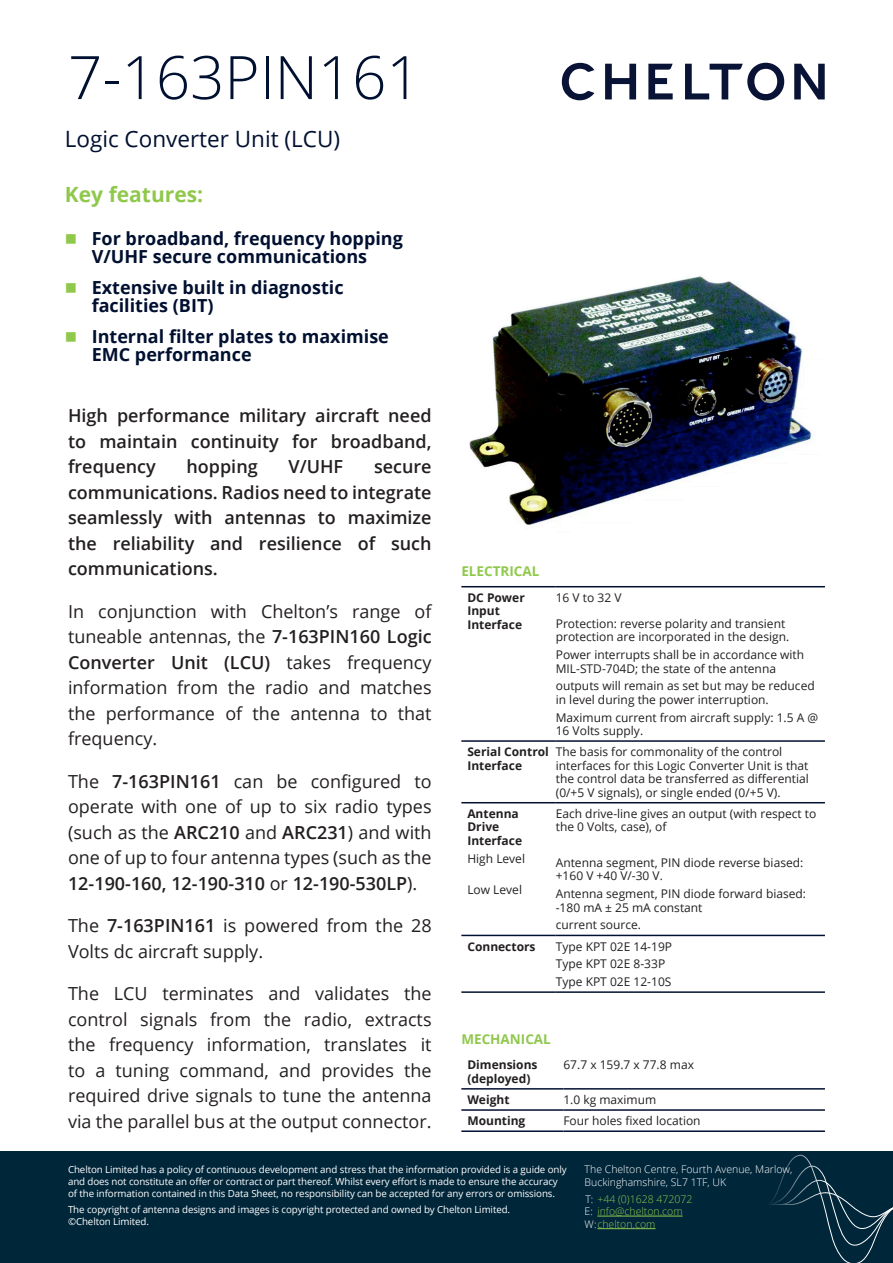
<style>
.page{position:relative;width:893px;height:1263px;background:#fff}
.page>*{position:absolute;margin:0;border:0;box-sizing:border-box;transform-origin:0 0}
.Heading_code_1{font:300 60px "Open Sans";color:#001030}
.Sub_Header_Descripti{font:22.5px "Open Sans";color:#001030}
.Key_features{font:700 21px "Open Sans";color:#90c84c}
.Body_1{font:18px/25.5px "Open Sans";color:#231f20;text-align:justify}
.intro_body{font:600 18px/25.5px "Open Sans";color:#231f20;text-align:justify}
.t1{font:700 18px/18px "Open Sans";color:#001030}
.Table_headers{font:700 13.5px "Open Sans";color:#90c84c}
.Bullets{font:700 13.5px "Open Sans";color:#90c84c}
.Table_reg{font:12px/13.5px "Open Sans";color:#231f20}
.Table_bold{font:700 12px/13.5px "Open Sans";color:#231f20}
.t2{font:300 10.5px/12.6px "Open Sans";color:#fff}
.t3{font:300 10.5px/12.6px "Open Sans";color:#90c84c}
.t4{font:9.75px/12px "Open Sans";letter-spacing:-.01em;color:#fff}
.s1{font-weight:600}
.s2{color:#fff}
</style>
<div class="page">
<img style="left:469px;top:276px;width:343px;height:250px">
<hr style="left:461px;top:740px;width:95px;height:2px;background:#001030">
<hr style="left:556px;top:740px;width:269px;height:2px;background:#001030">
<hr style="left:461px;top:802px;width:95px;height:1px;background:#001030">
<hr style="left:556px;top:802px;width:269px;height:1px;background:#001030">
<hr style="left:461px;top:935px;width:95px;height:1px;background:#001030">
<hr style="left:556px;top:935px;width:269px;height:1px;background:#001030">
<hr style="left:461px;top:991px;width:95px;height:2px;background:#001030">
<hr style="left:556px;top:991px;width:269px;height:2px;background:#001030">
<hr style="left:461px;top:586px;width:95px;height:1px;background:#001030">
<hr style="left:556px;top:586px;width:269px;height:1px;background:#001030">
<hr style="left:461px;top:1088px;width:102px;height:1px;background:#001030">
<hr style="left:563px;top:1088px;width:262px;height:1px;background:#001030">
<hr style="left:461px;top:1109px;width:102px;height:2px;background:#001030">
<hr style="left:563px;top:1109px;width:262px;height:2px;background:#001030">
<hr style="left:461px;top:1130px;width:102px;height:2px;background:#001030">
<hr style="left:563px;top:1130px;width:262px;height:2px;background:#001030">
<div style="left:0;top:1151px;width:893px;height:112px;background:#00263a"></div>
<svg style="left:562px;top:63px;width:32px;height:37px"></svg>
<svg style="left:605px;top:64px;width:31px;height:35px"></svg>
<svg style="left:648px;top:64px;width:25px;height:35px"></svg>
<svg style="left:685px;top:63px;width:99px;height:37px"></svg>
<svg style="left:794px;top:64px;width:31px;height:35px"></svg>
<hr style="left:597px;top:1216px;width:86px;height:1px;background:#90c84c">
<hr style="left:597px;top:1228px;width:58px;height:1px;background:#90c84c">
<svg style="left:770px;top:1154px;width:123px;height:109px"></svg>
<p class="Heading_code_1" style="left:68px;top:36px;width:354px">7-163PIN161</p>
<p class="Sub_Header_Descripti" style="left:65px;top:123px;width:277px">Logic Converter Unit (LCU)</p>
<p class="Key_features" style="left:65px;top:180px;width:140px">Key features:</p>
<p class="t1" style="left:92px;top:229px;width:313px">For broadband, frequency hopping<br>V/UHF secure communications</p>
<p class="t1" style="left:92px;top:278px;width:253px">Extensive built in diagnostic facilities (BIT)</p>
<p class="t1" style="left:92px;top:327px;width:299px">Internal filter plates to maximise<br>EMC performance</p>
<p class="intro_body" style="left:68px;top:402px;width:365px">High performance military aircraft need to maintain continuity for broadband, frequency</p>
<p class="intro_body" style="left:186px;top:453px;width:73px">hopping</p>
<p class="intro_body" style="left:289px;top:453px;width:56px">V/UHF</p>
<p class="intro_body" style="left:68px;top:453px;width:365px;text-indent:306px">secure communications. Radios need to integrate seamlessly with antennas to maximize the reliability and resilience of such communications.</p>
<p class="Body_1" style="left:68px;top:598px;width:365px">In conjunction with Chelton’s range of tuneable antennas, the <span class="s1">7-163PIN160 Logic Converter Unit (LCU)</span> takes frequency information from the radio and matches the performance of the antenna to that frequency.</p>
<p class="Body_1" style="left:68px;top:768px;width:365px">The <span class="s1">7-163PIN161</span> can be configured to operate with one of up to six radio types (such as the <span class="s1">ARC210</span> and <span class="s1">ARC231</span>) and with one of up to four antenna types (such as the <span class="s1">12-190-160, 12-190-310</span> or <span class="s1">12‑190‑530LP</span>).</p>
<p class="Body_1" style="left:68px;top:912px;width:365px">The <span class="s1">7-163PIN161</span> is powered from the 28<br>Volts dc aircraft supply.</p>
<p class="Body_1" style="left:68px;top:980px;width:365px">The LCU terminates and validates the control signals from the radio, extracts the frequency information, translates it to a tuning command, and provides the required drive signals to tune the antenna via the parallel bus at the output connector.</p>
<p class="Table_headers" style="left:461px;top:562px;width:80px">ELECTRICAL</p>
<p class="Table_bold" style="left:467px;top:590px;width:59px">DC Power<br>Input<br>Interface</p>
<p class="Table_reg" style="left:556px;top:590px;width:67px">16 V to 32 V</p>
<p class="Table_reg" style="left:556px;top:616px;width:235px">Protection: reverse polarity and transient protection are incorporated in the design.</p>
<p class="Table_reg" style="left:556px;top:648px;width:250px">Power interrupts shall be in accordance with<br>MIL-STD-704D; the state of the antenna</p>
<p class="Table_reg" style="left:556px;top:679px;width:260px">outputs will remain as set but may be reduced in level during the power interruption.</p>
<p class="Table_reg" style="left:556px;top:710px;width:264px">Maximum current from aircraft supply: 1.5 A @<br>16 Volts supply.</p>
<p class="Table_bold" style="left:467px;top:745px;width:83px">Serial Control<br>Interface</p>
<p class="Table_reg" style="left:556px;top:745px;width:255px">The basis for commonality of the control interfaces for this Logic Converter Unit is that the control data be transferred as differential (0/+5 V signals), or single ended (0/+5 V).</p>
<p class="Table_bold" style="left:467px;top:806px;width:56px">Antenna<br>Drive<br>Interface</p>
<p class="Table_reg" style="left:467px;top:851px;width:59px">High Level</p>
<p class="Table_reg" style="left:467px;top:882px;width:56px">Low Level</p>
<p class="Table_reg" style="left:556px;top:806px;width:262px">Each drive-line gives an output (with respect to the 0 Volts, case), of</p>
<p class="Table_reg" style="left:556px;top:855px;width:249px">Antenna segment, PIN diode reverse biased: +160 V +40 V/-30 V.</p>
<p class="Table_reg" style="left:556px;top:887px;width:252px">Antenna segment, PIN diode forward biased: -180 mA ± 25 mA constant</p>
<p class="Table_reg" style="left:556px;top:918px;width:87px">current source.</p>
<p class="Table_bold" style="left:467px;top:939px;width:70px">Connectors</p>
<p class="Table_reg" style="left:556px;top:939px;width:118px">Type KPT 02E 14-19P</p>
<p class="Table_reg" style="left:556px;top:957px;width:111px">Type KPT 02E 8-33P</p>
<p class="Table_reg" style="left:556px;top:975px;width:117px">Type KPT 02E 12-10S</p>
<p class="Bullets" style="left:461px;top:1030px;width:91px">MECHANICAL</p>
<p class="Table_bold" style="left:467px;top:1058px;width:72px">Dimensions (deployed)</p>
<p class="Table_reg" style="left:563px;top:1058px;width:132px">67.7 x 159.7 x 77.8 max</p>
<p class="Table_bold" style="left:467px;top:1092px;width:44px">Weight</p>
<p class="Table_reg" style="left:563px;top:1092px;width:94px">1.0 kg maximum</p>
<p class="Table_bold" style="left:467px;top:1114px;width:60px">Mounting</p>
<p class="Table_reg" style="left:563px;top:1114px;width:139px">Four holes fixed location</p>
<p class="t4" style="left:68px;top:1163px;width:500px">Chelton Limited has a policy of continuous development and stress that the information provided is a guide only and does not constitute an offer or contract or part thereof. Whilst every effort is made to ensure the accuracy of the information contained in this Data Sheet, no responsibility can be accepted for any errors or omissions.</p>
<p class="t4" style="left:68px;top:1203px;width:444px">The copyright of antenna designs and images is copyright protected and owned by Chelton Limited. ©Chelton Limited.</p>
<p class="t2" style="left:585px;top:1163px;width:209px">The Chelton Centre, Fourth Avenue, Marlow,<br>Buckinghamshire, SL7 1TF, UK</p>
<p class="t3" style="left:585px;top:1192px;width:109px"><span class="s2">T:</span> +44 (0)1628 472072<br><span class="s2">E:</span> info@chelton.com<br><span class="s2">W:</span>chelton.com</p>
</div>
